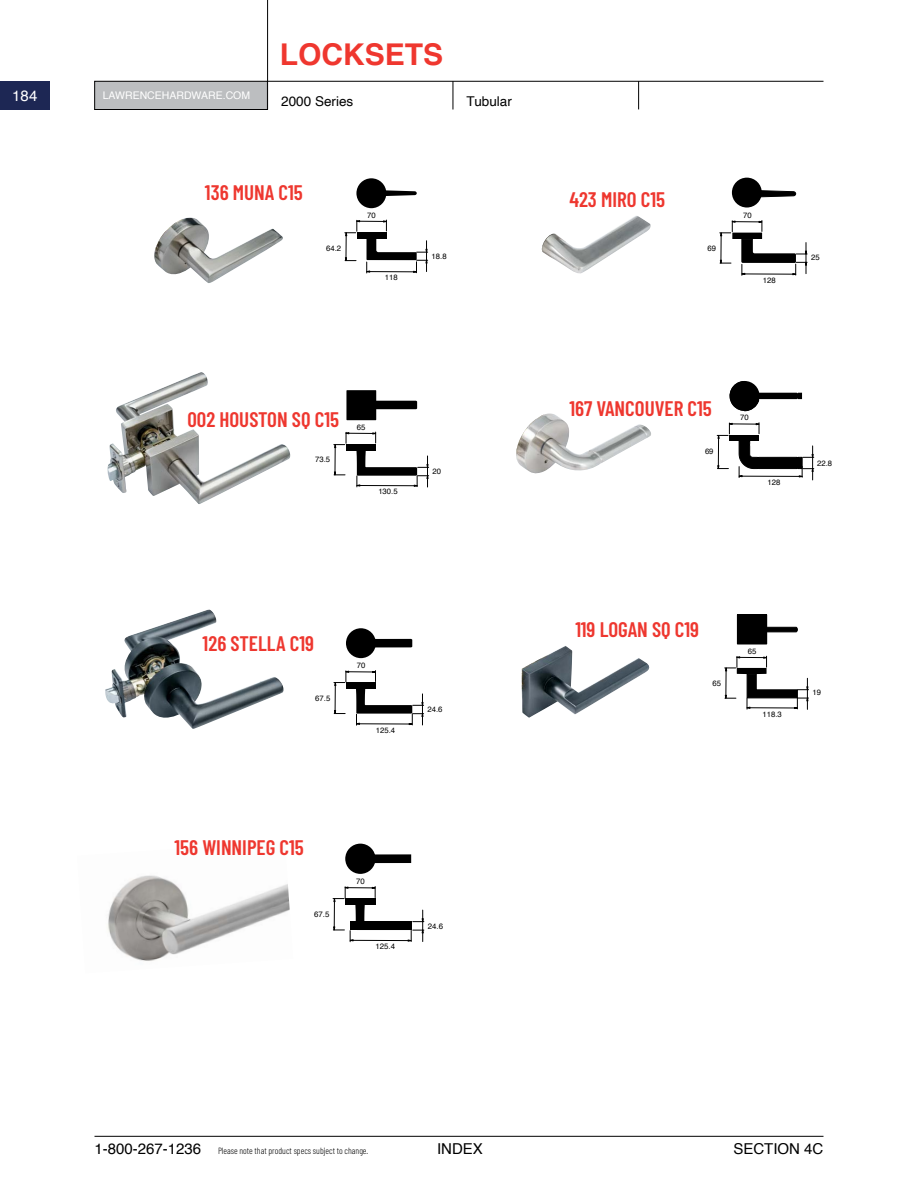
<style>
.page{position:relative;width:918px;height:1188px;background:#fff}
.page>*{position:absolute;margin:0;border:0;box-sizing:border-box;transform-origin:0 0}
.t1{font:700 30px "Helvetica";color:#ef372f}
.t2{font:600 21px "Barlow Condensed";color:#ee372f}
.t3{font:15px "Helvetica";color:#000}
.t4{font:15px "Helvetica";color:#fff}
.t5{font:13.5px "Helvetica";color:#000}
.t6{font:10.5px "Helvetica";color:#fff}
.t7{font:300 9px "Barlow Condensed";color:#000}
.t8{font:7.8px "Helvetica";color:#000}
.t9{font:7.65px "Helvetica";color:#000}
</style>
<div class="page">
<hr style="left:917px;top:569px;width:1px;height:251px;background:#1d2754">
<img style="left:154px;top:218px;width:129px;height:65px">
<img style="left:108px;top:372px;width:183px;height:132px">
<img style="left:105px;top:610px;width:179px;height:119px">
<img style="left:541px;top:216px;width:110px;height:58px">
<img style="left:516px;top:413px;width:135px;height:61px">
<img style="left:522px;top:646px;width:128px;height:72px">
<svg style="left:385px;top:188px;width:32px;height:11px"></svg>
<div style="left:356px;top:178px;width:30px;height:30px;background:#000;border-radius:50%"></div>
<svg style="left:345px;top:220px;width:83px;height:53px"></svg>
<svg style="left:376px;top:401px;width:41px;height:8px"></svg>
<div style="left:346px;top:390px;width:30px;height:30px;background:#000"></div>
<svg style="left:334px;top:432px;width:95px;height:55px"></svg>
<svg style="left:375px;top:638px;width:37px;height:10px"></svg>
<div style="left:346px;top:628px;width:30px;height:30px;background:#000;border-radius:50%"></div>
<svg style="left:334px;top:671px;width:90px;height:54px"></svg>
<svg style="left:761px;top:190px;width:35px;height:8px"></svg>
<div style="left:732px;top:233px;width:30px;height:6px;background:#000"></div>
<div style="left:732px;top:178px;width:30px;height:30px;background:#000;border-radius:50%"></div>
<svg style="left:742px;top:239px;width:65px;height:36px"></svg>
<hr style="left:721px;top:233px;width:1px;height:30px;background:#000">
<svg style="left:720px;top:260px;width:11px;height:4px"></svg>
<svg style="left:759px;top:220px;width:4px;height:11px"></svg>
<hr style="left:732px;top:221px;width:30px;height:1px;background:#000">
<svg style="left:720px;top:221px;width:15px;height:15px"></svg>
<svg style="left:729px;top:381px;width:73px;height:31px"></svg>
<div style="left:730px;top:435px;width:29px;height:6px;background:#000"></div>
<svg style="left:739px;top:441px;width:75px;height:39px"></svg>
<hr style="left:718px;top:436px;width:1px;height:33px;background:#000">
<svg style="left:717px;top:465px;width:11px;height:4px"></svg>
<svg style="left:756px;top:423px;width:4px;height:11px"></svg>
<hr style="left:729px;top:424px;width:30px;height:1px;background:#000">
<svg style="left:717px;top:423px;width:15px;height:16px"></svg>
<div style="left:737px;top:615px;width:30px;height:29px;background:#000"></div>
<svg style="left:767px;top:624px;width:31px;height:11px"></svg>
<svg style="left:725px;top:656px;width:84px;height:53px"></svg>
<img style="left:108px;top:875px;width:182px;height:86px">
<svg style="left:375px;top:854px;width:36px;height:10px"></svg>
<div style="left:345px;top:844px;width:31px;height:30px;background:#000;border-radius:50%"></div>
<svg style="left:333px;top:886px;width:91px;height:56px"></svg>
<hr style="left:267px;top:0;width:1px;height:110px;background:#000">
<svg style="left:453px;top:82px;width:1px;height:28px"></svg>
<svg style="left:638px;top:82px;width:1px;height:27px"></svg>
<hr style="left:268px;top:81px;width:556px;height:1px;background:#000">
<div style="left:95px;top:81px;width:172px;height:29px;background:#bcbec0"></div>
<div style="left:94px;top:81px;width:174px;height:29px;border:1px solid #000"></div>
<div style="left:0;top:81px;width:50px;height:29px;background:#1d2754"></div>
<hr style="left:94px;top:1136px;width:730px;height:1px;background:#000">
<p class="t4" style="left:12px;top:84px;width:27px">184</p>
<p class="t6" style="left:103px;top:87px;width:149px">LAWRENCEHARDWARE.COM</p>
<h1 class="t1" style="left:280px;top:36px;width:165px">LOCKSETS</h1>
<p class="t5" style="left:281px;top:90px;width:74px">2000 Series</p>
<p class="t5" style="left:467px;top:90px;width:47px">Tubular</p>
<p class="t2" style="left:205px;top:177px;width:99px">136 MUNA C15</p>
<p class="t9" style="left:326px;top:243px;width:17px">64.2</p>
<p class="t9" style="left:367px;top:209px;width:10px">70</p>
<p class="t9" style="left:385px;top:272px;width:14px">118</p>
<p class="t9" style="left:432px;top:250px;width:17px">18.8</p>
<p class="t2" style="left:187px;top:405px;width:153px">002 HOUSTON SQ C15</p>
<p class="t9" style="left:315px;top:454px;width:17px">73.5</p>
<p class="t9" style="left:357px;top:421px;width:10px">65</p>
<p class="t9" style="left:378px;top:486px;width:21px">130.5</p>
<p class="t9" style="left:433px;top:466px;width:10px">20</p>
<p class="t2" style="left:203px;top:628px;width:113px">126 STELLA C19</p>
<p class="t9" style="left:315px;top:692px;width:17px">67.5</p>
<p class="t9" style="left:357px;top:660px;width:10px">70</p>
<p class="t9" style="left:376px;top:724px;width:21px">125.4</p>
<p class="t9" style="left:428px;top:704px;width:17px">24.6</p>
<p class="t2" style="left:174px;top:832px;width:131px">156 WINNIPEG C15</p>
<p class="t8" style="left:314px;top:909px;width:17px">67.5</p>
<p class="t8" style="left:356px;top:875px;width:10px">70</p>
<p class="t8" style="left:376px;top:941px;width:21px">125.4</p>
<p class="t8" style="left:428px;top:920px;width:17px">24.6</p>
<p class="t2" style="left:569px;top:184px;width:97px">423 MIRO C15</p>
<p class="t9" style="left:708px;top:243px;width:10px">69</p>
<p class="t9" style="left:743px;top:210px;width:10px">70</p>
<p class="t9" style="left:763px;top:274px;width:14px">128</p>
<p class="t9" style="left:811px;top:251px;width:10px">25</p>
<p class="t2" style="left:569px;top:393px;width:144px">167 VANCOUVER C15</p>
<p class="t9" style="left:705px;top:445px;width:10px">69</p>
<p class="t9" style="left:740px;top:412px;width:10px">70</p>
<p class="t9" style="left:768px;top:476px;width:14px">128</p>
<p class="t9" style="left:817px;top:457px;width:17px">22.8</p>
<p class="t2" style="left:575px;top:614px;width:125px">119 LOGAN SQ C19</p>
<p class="t9" style="left:713px;top:678px;width:10px">65</p>
<p class="t9" style="left:748px;top:645px;width:10px">65</p>
<p class="t9" style="left:763px;top:708px;width:21px">118.3</p>
<p class="t9" style="left:813px;top:687px;width:10px">19</p>
<p class="t3" style="left:94px;top:1137px;width:108px">1-800-267-1236</p>
<p class="t7" style="left:218px;top:1144px;width:152px">Please note that product specs subject to change.</p>
<p class="t3" style="left:437px;top:1137px;width:47px">INDEX</p>
<p class="t3" style="left:733px;top:1137px;width:92px">SECTION 4C</p>
</div>
